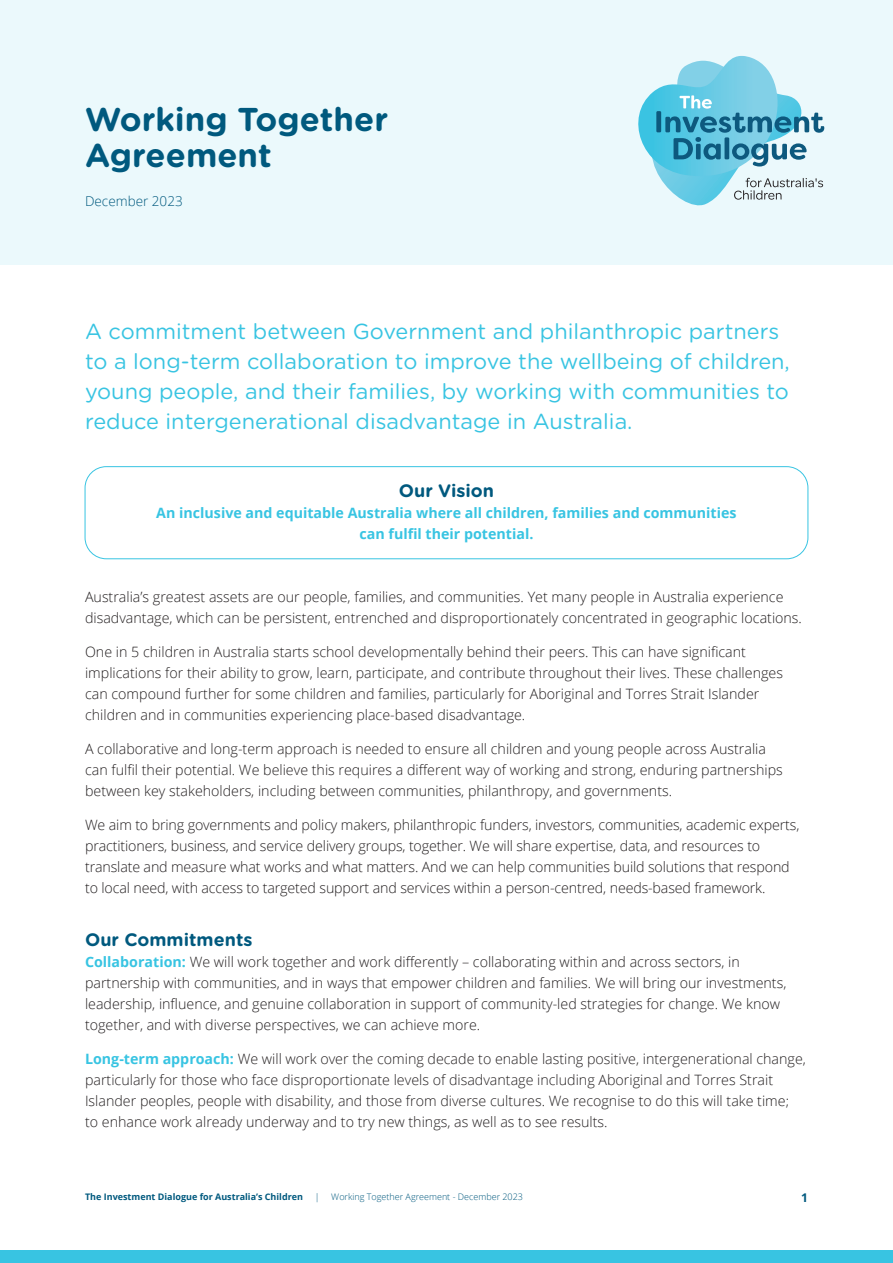
<style>
.page{position:relative;width:893px;height:1263px;background:#fff}
.page>*{position:absolute;margin:0;border:0;box-sizing:border-box;transform-origin:0 0}
.t1{font:700 33px/36px "Gotham Rounded";color:#00597e}
.t2{font:21.75px/30px "Gotham Rounded";color:#38c4e2}
.t3{font:700 18px "Gotham Rounded";color:#00597e}
.Body_copy{font:300 14.25px/21px "Open Sans";color:#231f20}
.Body_copy-2{font:700 14.25px/21px "Open Sans";color:#38c4e2;text-align:center}
.t4{font:300 13.5px "Open Sans";color:#00597e}
.t5{font:700 12px "Open Sans";color:#00597e}
.t6{font:700 9px "Open Sans";color:#00597e}
.t7{font:300 9px "Open Sans";color:#00597e}
.s1{font-weight:700;color:#38c4e2}
</style>
<div class="page">
<div style="left:0;top:1250px;width:893px;height:13px;background:#38c4e2"></div>
<div style="left:0;top:0;width:893px;height:264px;background:#ebf9fc"></div>
<svg style="left:638px;top:56px;width:186px;height:150px"></svg>
<div style="left:85px;top:466px;width:723px;height:93px;border:1px solid #38c4e2;border-radius:21px"></div>
<p class="t1" style="left:85px;top:100px;width:305px">Working Together<br>Agreement</p>
<p class="t4" style="left:85px;top:191px;width:99px">December 2023</p>
<p class="t2" style="left:85px;top:315px;width:706px">A commitment between Government and philanthropic partners to a long-term collaboration to improve the wellbeing of children, young people, and their families, by working with communities to reduce intergenerational disadvantage in Australia.</p>
<h3 class="t3" style="left:399px;top:477px;width:97px">Our Vision</h3>
<p class="Body_copy-2" style="left:156px;top:501px;width:582px">An inclusive and equitable Australia where all children, families and communities can fulfil their potential.</p>
<p class="Body_copy" style="left:85px;top:586px;width:718px">Australia’s greatest assets are our people, families, and communities. Yet many people in Australia experience disadvantage, which can be persistent, entrenched and disproportionately concentrated in geographic locations.</p>
<p class="Body_copy" style="left:85px;top:641px;width:699px">One in 5 children in Australia starts school developmentally behind their peers. This can have significant implications for their ability to grow, learn, participate, and contribute throughout their lives. These challenges can compound further for some children and families, particularly for Aboriginal and Torres Strait Islander children and in communities experiencing place-based disadvantage.</p>
<p class="Body_copy" style="left:85px;top:738px;width:699px">A collaborative and long-term approach is needed to ensure all children and young people across Australia can fulfil their potential. We believe this requires a different way of working and strong, enduring partnerships between key stakeholders, including between communities, philanthropy, and governments.</p>
<p class="Body_copy" style="left:85px;top:814px;width:716px">We aim to bring governments and policy makers, philanthropic funders, investors, communities, academic experts, practitioners, business, and service delivery groups, together. We will share expertise, data, and resources to translate and measure what works and what matters. And we can help communities build solutions that respond to local need, with access to targeted support and services within a person-centred, needs-based framework.</p>
<h3 class="t3" style="left:85px;top:926px;width:169px">Our Commitments</h3>
<p class="Body_copy" style="left:85px;top:951px;width:703px"><span class="s1">Collaboration:</span> We will work together and work differently – collaborating within and across sectors, in partnership with communities, and in ways that empower children and families. We will bring our investments, leadership, influence, and genuine collaboration in support of community-led strategies for change. We know together, and with diverse perspectives, we can achieve more.</p>
<p class="Body_copy" style="left:85px;top:1048px;width:722px"><span class="s1">Long-term approach:</span> We will work over the coming decade to enable lasting positive, intergenerational change, particularly for those who face disproportionate levels of disadvantage including Aboriginal and Torres Strait Islander peoples, people with disability, and those from diverse cultures. We recognise to do this will take time;<br>to enhance work already underway and to try new things, as well as to see results.</p>
<p class="t6" style="left:85px;top:1190px;width:219px">The Investment Dialogue for Australia’s Children</p>
<p class="t7" style="left:315px;top:1190px;width:6px">|</p>
<p class="t7" style="left:331px;top:1190px;width:193px">Working Together Agreement - December 2023</p>
<p class="t5" style="left:801px;top:1189px;width:8px">1</p>
</div>
